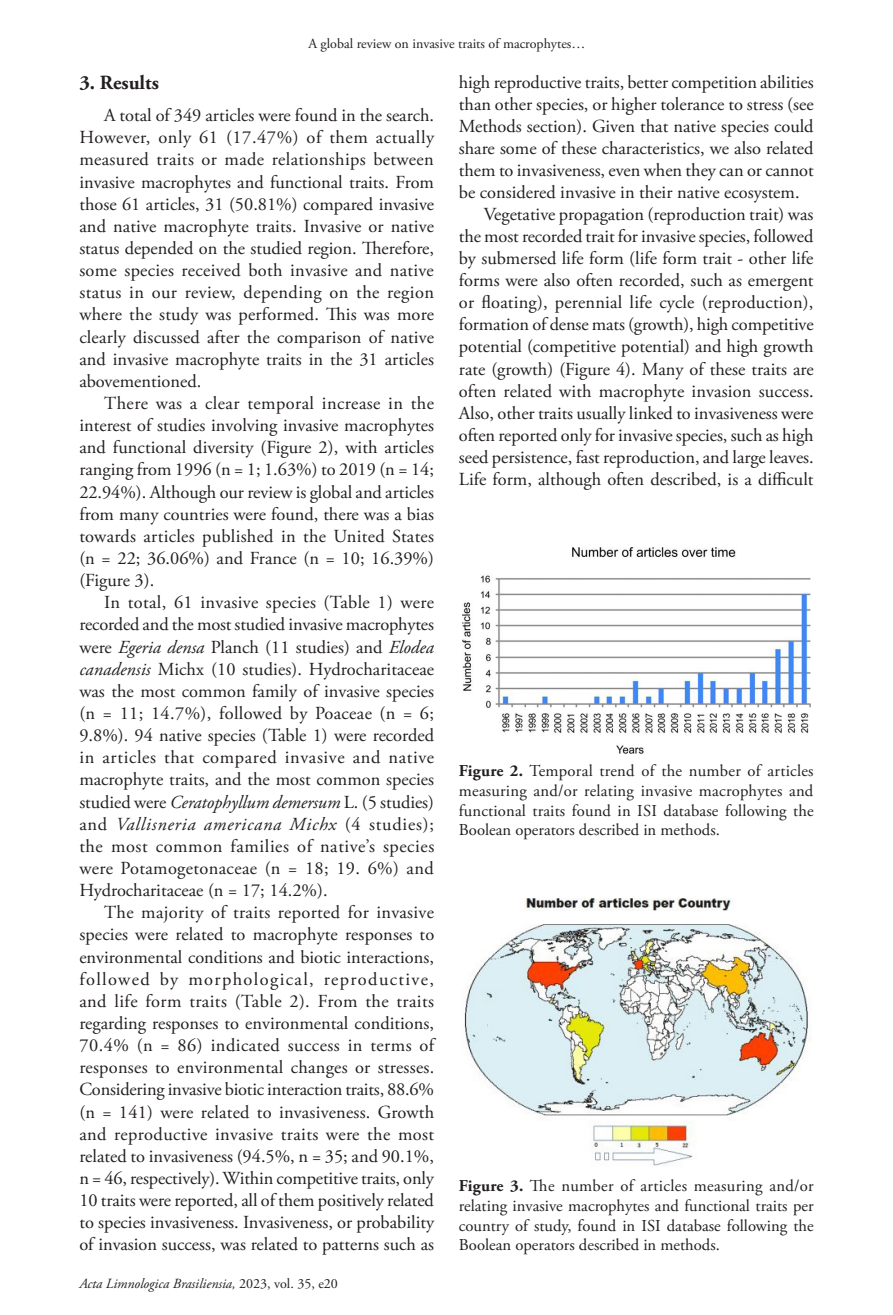
<style>
.page{position:relative;width:893px;height:1315px;background:#fff}
.page>*{position:absolute;margin:0;border:0;box-sizing:border-box;transform-origin:0 0}
.Heading1{font:700 20.12px "Adobe Garamond Pro";color:#231f20}
.Paragraph{font:18.38px/22.2px "Adobe Garamond Pro";color:#231f20;text-align:justify}
.FigureCaption{font:16.62px/19.9px "Adobe Garamond Pro";color:#231f20;text-align:justify}
.t1{font:14px "Adobe Garamond Pro";color:#231f20}
.t2{font:italic 14px "Adobe Garamond Pro";color:#231f20}
.s1{font-style:italic}
.s2{font-style:normal}
.s3{font-weight:700}
</style>
<div class="page">
<img style="left:462px;top:548px;width:348px;height:205px">
<img style="left:464px;top:898px;width:347px;height:268px">
<p class="t1" style="left:308px;top:35px;width:279px">A global review on invasive traits of macrophytes…</p>
<p class="Heading1" style="left:79px;top:71px;width:81px">3. Results</p>
<p class="Paragraph" style="left:79px;top:105px;width:356px;text-indent:25px">A total of 349 articles were found in the search.<br>However, only 61 (17.47%) of them actually measured traits or made relationships between invasive macrophytes and functional traits. From those 61 articles, 31 (50.81%) compared invasive and native macrophyte traits. Invasive or native status depended on the studied region. Therefore, some species received both invasive and native status in our review, depending on the region where the study was performed. This was more clearly discussed after the comparison of native and invasive macrophyte traits in the 31 articles abovementioned.</p>
<p class="Paragraph" style="left:79px;top:393px;width:356px;text-indent:25px">There was a clear temporal increase in the interest of studies involving invasive macrophytes and functional diversity (Figure 2), with articles ranging from 1996 (n = 1; 1.63%) to 2019 (n = 14; 22.94%). Although our review is global and articles from many countries were found, there was a bias towards articles published in the United States (n = 22; 36.06%) and France (n = 10; 16.39%) (Figure 3).</p>
<p class="Paragraph" style="left:79px;top:592px;width:356px;text-indent:25px">In total, 61 invasive species (Table 1) were recorded and the most studied invasive macrophytes were <span class="s1">Egeria densa</span> Planch (11 studies) and <span class="s1">Elodea canadensis</span> Michx (10 studies). Hydrocharitaceae was the most common family of invasive species (n = 11; 14.7%), followed by Poaceae (n = 6; 9.8%). 94 native species (Table 1) were recorded in articles that compared invasive and native macrophyte traits, and the most common species studied were <span class="s1">Ceratophyllum demersum</span> L. (5 studies) and <span class="s1">Vallisneria americana Michx</span> (4 studies); the most common families of native’s species were Potamogetonaceae (n = 18; 19. 6%) and Hydrocharitaceae (n = 17; 14.2%).</p>
<p class="Paragraph" style="left:79px;top:902px;width:356px;text-indent:25px">The majority of traits reported for invasive species were related to macrophyte responses to environmental conditions and biotic interactions, followed by morphological, reproductive, and life form traits (Table 2). From the traits regarding responses to environmental conditions, 70.4% (n = 86) indicated success in terms of responses to environmental changes or stresses.<br>Considering invasive biotic interaction traits, 88.6% (n = 141) were related to invasiveness. Growth and reproductive invasive traits were the most related to invasiveness (94.5%, n = 35; and 90.1%, n = 46, respectively). Within competitive traits, only 10 traits were reported, all of them positively related to species invasiveness. Invasiveness, or probability of invasion success, was related to patterns such as</p>
<p class="t2" style="left:79px;top:1275px;width:260px">Acta Limnologica Brasiliensia, <span class="s2">2023, vol. 35, e20</span></p>
<p class="Paragraph" style="left:459px;top:72px;width:356px">high reproductive traits, better competition abilities than other species, or higher tolerance to stress (see Methods section). Given that native species could share some of these characteristics, we also related them to invasiveness, even when they can or cannot be considered invasive in their native ecosystem.</p>
<p class="Paragraph" style="left:459px;top:204px;width:356px;text-indent:25px">Vegetative propagation (reproduction trait) was the most recorded trait for invasive species, followed by submersed life form (life form trait - other life forms were also often recorded, such as emergent or floating), perennial life cycle (reproduction), formation of dense mats (growth), high competitive potential (competitive potential) and high growth rate (growth) (Figure 4). Many of these traits are often related with macrophyte invasion success.<br>Also, other traits usually linked to invasiveness were often reported only for invasive species, such as high seed persistence, fast reproduction, and large leaves.<br>Life form, although often described, is a difficult</p>
<p class="FigureCaption" style="left:459px;top:761px;width:356px"><span class="s3">Figure 2.</span> Temporal trend of the number of articles measuring and/or relating invasive macrophytes and functional traits found in ISI database following the Boolean operators described in methods.</p>
<p class="FigureCaption" style="left:459px;top:1176px;width:356px"><span class="s3">Figure 3.</span> The number of articles measuring and/or relating invasive macrophytes and functional traits per country of study, found in ISI database following the Boolean operators described in methods.</p>
</div>
